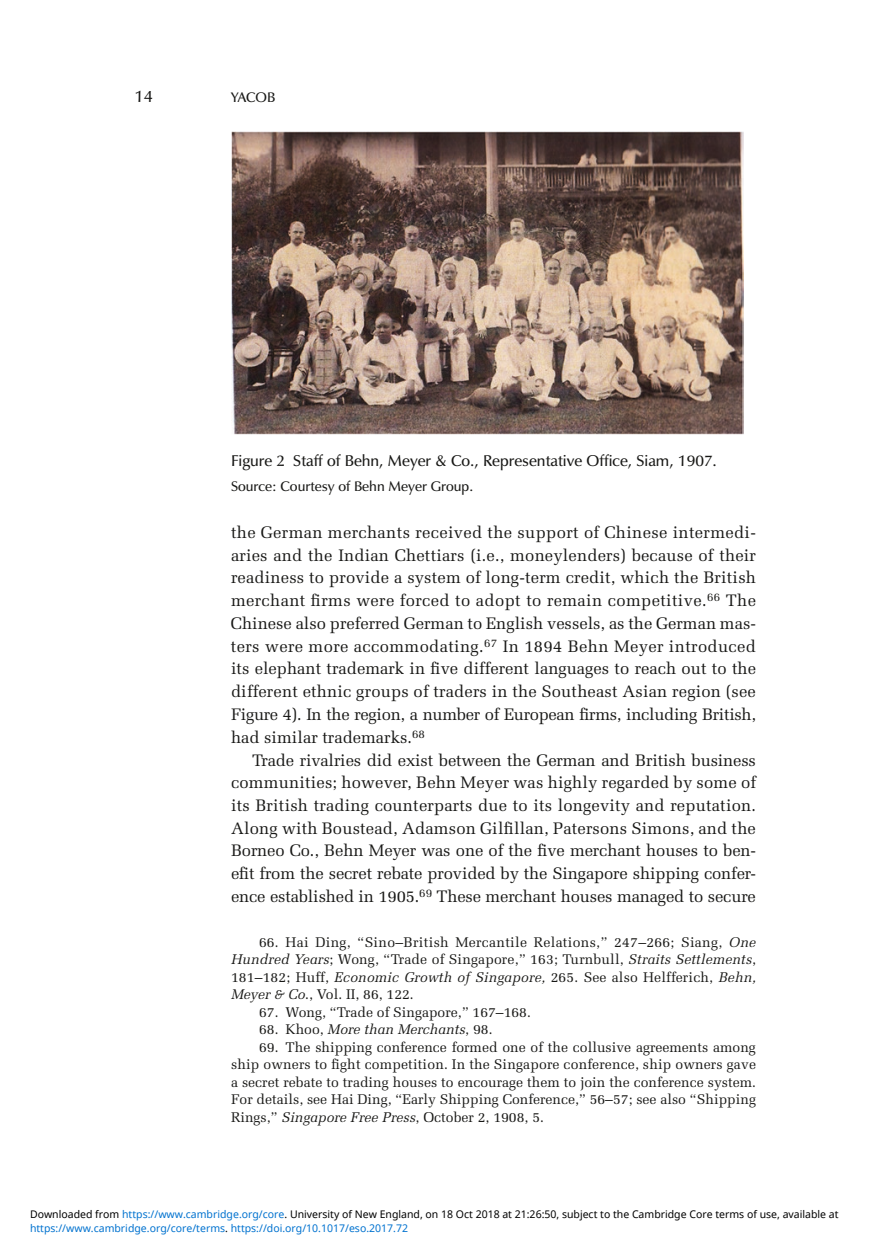
<style>
.page{position:relative;width:882px;height:1260px;background:#fff}
.page>*{position:absolute;margin:0;border:0;box-sizing:border-box;transform-origin:0 0}
.t1{font:16.62px/22.8px "Melior LT Std";letter-spacing:-.01em;color:#181816;text-align:justify}
.t2{font:600 16.62px "Zapf Humanist 601 BT";color:#181816}
.t3{font:600 15.75px "Zapf Humanist 601 BT";color:#181816}
.t4{font:14px/17.5px "Melior LT Std";color:#181816;text-align:justify}
.t5{font:600 14px "Zapf Humanist 601 BT";color:#181816}
.t6{font:italic 14px "Melior LT Std";color:#181816}
.t7{font:10.5px "Noto Sans";color:#000}
.t8{font:10.5px "Noto Sans";color:#0172cf}
.s1{font-style:italic}
.s2{font-style:normal}
.s3{color:#0172cf}
.s4{color:#000}
</style>
<div class="page">
<img style="left:231px;top:131px;width:512px;height:303px">
<p class="t2" style="left:135px;top:86px;width:20px">14</p>
<p class="t5" style="left:231px;top:88px;width:46px">YACOB</p>
<p class="t3" style="left:231px;top:450px;width:487px">Figure 2 Staff of Behn, Meyer &amp; Co., Representative Office, Siam, 1907.</p>
<p class="t5" style="left:231px;top:478px;width:244px">Source: Courtesy of Behn Meyer Group.</p>
<p class="t1" style="left:231px;top:521px;width:527px">the German merchants received the support of Chinese intermedi&shy;aries and the Indian Chettiars (i.e., moneylenders) because of their readiness to provide a system of long-term credit, which the British merchant firms were forced to adopt to remain competitive.<sup>66</sup> The Chinese also preferred German to English vessels, as the German mas&shy;ters were more accommodating.<sup>67</sup> In 1894 Behn Meyer introduced its elephant trademark in five different languages to reach out to the different ethnic groups of traders in the Southeast Asian region (see Figure 4). In the region, a number of European firms, including British, had similar trademarks.<sup>68</sup></p>
<p class="t1" style="left:231px;top:749px;width:527px;text-indent:21px">Trade rivalries did exist between the German and British business communities; however, Behn Meyer was highly regarded by some of its British trading counterparts due to its longevity and reputation.<br>Along with Boustead, Adamson Gilfillan, Patersons Simons, and the Borneo Co., Behn Meyer was one of the five merchant houses to ben&shy;efit from the secret rebate provided by the Singapore shipping confer&shy;ence established in 1905.<sup>69</sup> These merchant houses managed to secure</p>
<p class="t4" style="left:231px;top:933px;width:527px;text-indent:28px">66. Hai Ding, “Sino–British Mercantile Relations,” 247–266; Siang, <span class="s1">One Hundred Years</span>; Wong, “Trade of Singapore,” 163; Turnbull, <span class="s1">Straits Settlements</span>, 181–182; Huff, <span class="s1">Economic Growth of Singapore,</span> 265. See also Helfferich, <span class="s1">Behn, Meyer &amp; Co</span>., Vol. II, 86, 122.</p>
<p class="t4" style="left:259px;top:1003px;width:273px">67. Wong, “Trade of Singapore,” 167–168.</p>
<p class="t6" style="left:259px;top:1021px;width:235px"><span class="s2">68. Khoo,</span> More than Merchants<span class="s2">, 98.</span></p>
<p class="t4" style="left:231px;top:1038px;width:527px;text-indent:28px">69. The shipping conference formed one of the collusive agreements among ship owners to fight competition. In the Singapore conference, ship owners gave a secret rebate to trading houses to encourage them to join the conference system.<br>For details, see Hai Ding, “Early Shipping Conference,” 56–57; see also “Shipping Rings,” <span class="s1">Singapore Free Press</span>, October 2, 1908, 5.</p>
<p class="t7" style="left:30px;top:1207px;width:810px">Downloaded from <span class="s3">https://www.cambridge.org/core</span>. University of New England, on 18 Oct 2018 at 21:26:50, subject to the Cambridge Core terms of use, available at</p>
<p class="t8" style="left:30px;top:1221px;width:380px">https://www.cambridge.org/core/terms<span class="s4">.</span> https://doi.org/10.1017/eso.2017.72</p>
</div>
